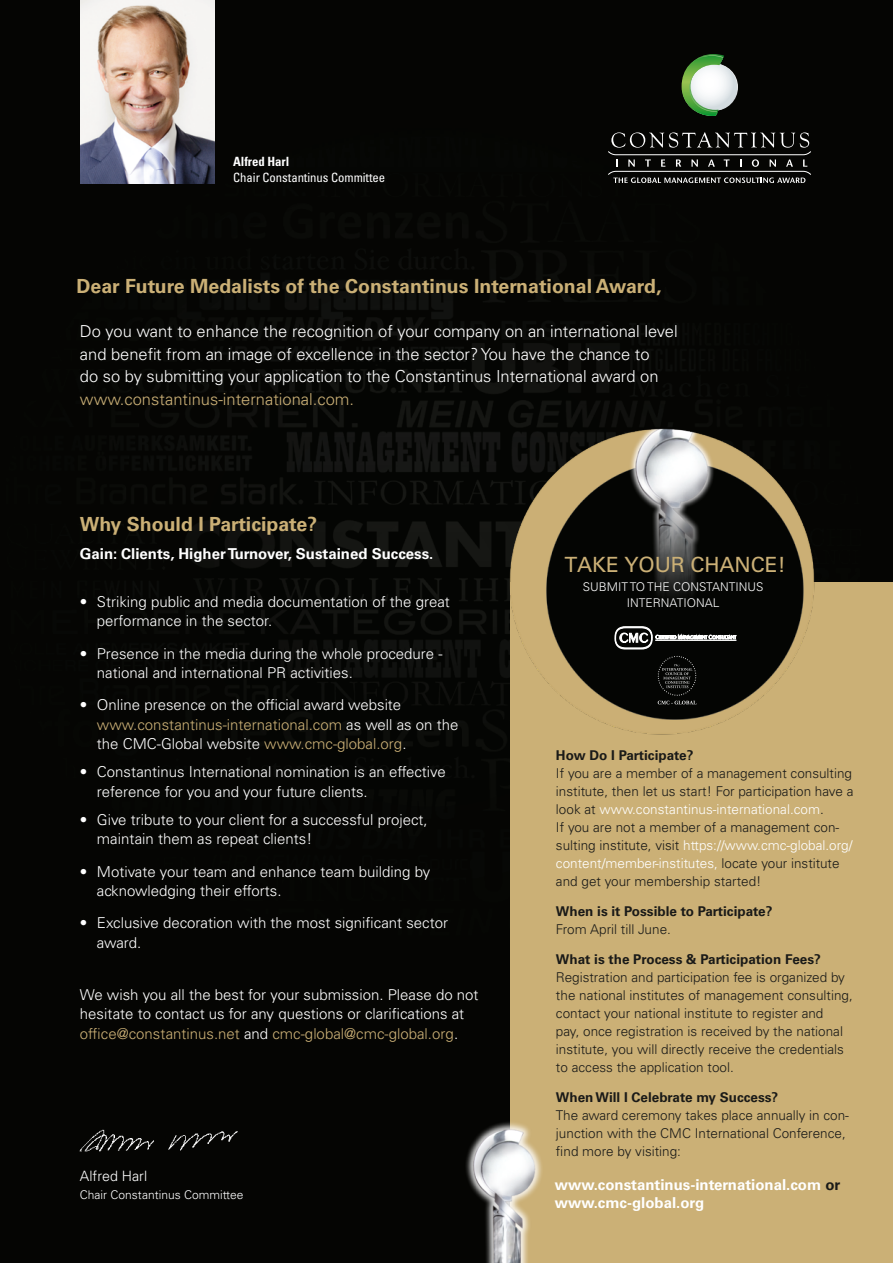
<style>
.page{position:relative;width:893px;height:1263px;background:#fff}
.page>*{position:absolute;margin:0;border:0;box-sizing:border-box;transform-origin:0 0}
.t1{font:21px "Univers LT Std";letter-spacing:-.005em;color:#cbb076}
.t2{font:700 19.5px "Univers LT Std";color:#cbb076}
.t3{font:300 16.5px/22.5px "Univers LT Std";color:#fff}
.t4{font:300 15px/19.5px "Univers LT Std";color:#fff}
.t5{font:700 15px/18px "Univers LT Std";color:#fff}
.t6{font:300 14.25px "Univers LT Std";color:#fff}
.t7{font:300 13.5px/18px "Univers LT Std";color:#1a1a18}
.t8{font:700 13.5px "Univers LT Std";color:#1a1a18}
.t9{font:condensed 12.75px "Univers LT Std";letter-spacing:-.005em;color:#fff}
.t10{font:700 condensed 12.75px "Univers LT Std";letter-spacing:-.005em;color:#fff}
.t11{font:300 12px "Univers LT Std";color:#fff}
.s1{color:#cbb076}
.s2{color:#fff}
.s3{color:#1a1a18}
</style>
<div class="page">
<img style="left:0;top:0;width:893px;height:1263px">
<div style="left:510px;top:583px;width:383px;height:680px;background:#cbb076"></div>
<img style="left:81px;top:1px;width:133px;height:182px">
<img style="left:452px;top:1109px;width:90px;height:154px">
<svg style="left:690px;top:63px;width:47px;height:48px"></svg>
<svg style="left:682px;top:54px;width:42px;height:62px"></svg>
<svg style="left:608px;top:132px;width:203px;height:51px;background:#2b2b2a"></svg>
<img style="left:77px;top:1121px;width:163px;height:36px">
<img style="left:506px;top:426px;width:312px;height:311px">
<svg style="left:615px;top:627px;width:121px;height:22px;background:#4a4b4a"></svg>
<svg style="left:658px;top:656px;width:38px;height:48px;background:#1d1e1c"></svg>
<p class="t10" style="left:233px;top:153px;width:58px">Alfred Harl</p>
<p class="t9" style="left:233px;top:170px;width:153px">Chair Constantinus Committee</p>
<p class="t2" style="left:77px;top:274px;width:586px">Dear Future Medalists of the Constantinus International Award,</p>
<p class="t3" style="left:80px;top:320px;width:599px">Do you want to enhance the recognition of your company on an international level and benefit from an image of excellence in the sector? You have the chance to<br>do so by submitting your application to the Constantinus International award on <span class="s1">www.constantinus-international.com.</span></p>
<p class="t2" style="left:80px;top:512px;width:239px">Why Should I Participate?</p>
<p class="t5" style="left:80px;top:545px;width:355px">Gain: Clients, Higher Turnover, Sustained Success.</p>
<p class="t4" style="left:97px;top:592px;width:354px;text-indent:-17px">• Striking public and media documentation of the great performance in the sector.</p>
<p class="t4" style="left:97px;top:643px;width:347px;text-indent:-17px">• Presence in the media during the whole procedure - national and international PR activities.</p>
<p class="t4" style="left:97px;top:695px;width:363px;text-indent:-17px">• Online presence on the official award website <span class="s1">www.constantinus-international.com</span> as well as on the the CMC-Global website <span class="s1">www.cmc-global.org</span>.</p>
<p class="t4" style="left:97px;top:762px;width:350px;text-indent:-17px">• Constantinus International nomination is an effective reference for you and your future clients.</p>
<p class="t4" style="left:97px;top:810px;width:332px;text-indent:-17px">• Give tribute to your client for a successful project, maintain them as repeat clients!</p>
<p class="t4" style="left:97px;top:861px;width:335px;text-indent:-17px">• Motivate your team and enhance team building by acknowledging their efforts.</p>
<p class="t4" style="left:97px;top:913px;width:353px;text-indent:-17px">• Exclusive decoration with the most significant sector award.</p>
<p class="t4" style="left:80px;top:984px;width:400px">We wish you all the best for your submission. Please do not hesitate to contact us for any questions or clarifications at <span class="s1">office@constantinus.net</span> and <span class="s1">cmc-global@cmc-global.org</span>.</p>
<p class="t6" style="left:80px;top:1167px;width:69px">Alfred Harl</p>
<p class="t11" style="left:80px;top:1188px;width:165px">Chair Constantinus Committee</p>
<p class="t1" style="left:564px;top:552px;width:223px">TAKE YOUR CHANCE!</p>
<p class="t11" style="left:583px;top:580px;width:182px">SUBMIT TO THE CONSTANTINUS</p>
<p class="t11" style="left:627px;top:595px;width:94px">INTERNATIONAL</p>
<p class="t8" style="left:556px;top:747px;width:139px">How Do I Participate?</p>
<p class="t7" style="left:556px;top:764px;width:299px;text-align:justify">If you are a member of a management consulting institute, then let us start! For participation have a look at <span class="s2">www.constantinus-international.com</span>.</p>
<p class="t7" style="left:556px;top:818px;width:298px">If you are not a member of a management con&shy;sulting institute, visit <span class="s2">https://www.cmc-global.org/ content/member-institutes,</span> locate your institute and get your membership started!</p>
<p class="t8" style="left:556px;top:903px;width:218px">When is it Possible to Participate?</p>
<p class="t7" style="left:556px;top:920px;width:116px">From April till June.</p>
<p class="t8" style="left:556px;top:951px;width:266px">What is the Process &amp; Participation Fees?</p>
<p class="t7" style="left:556px;top:968px;width:299px">Registration and participation fee is organized by the national institutes of management consulting, contact your national institute to register and</p>
<p class="t7" style="left:556px;top:1022px;width:289px">pay, once registration is received by the national institute, you will directly receive the credentials</p>
<p class="t7" style="left:556px;top:1058px;width:179px">to access the application tool.</p>
<p class="t8" style="left:556px;top:1089px;width:224px">When Will I Celebrate my Success?</p>
<p class="t7" style="left:556px;top:1106px;width:295px">The award ceremony takes place annually in con&shy;junction with the CMC International Conference, find more by visiting:</p>
<p class="t5" style="left:555px;top:1175px;width:287px">www.constantinus-international.com <span class="s3">or </span>www.cmc-global.org</p>
</div>
